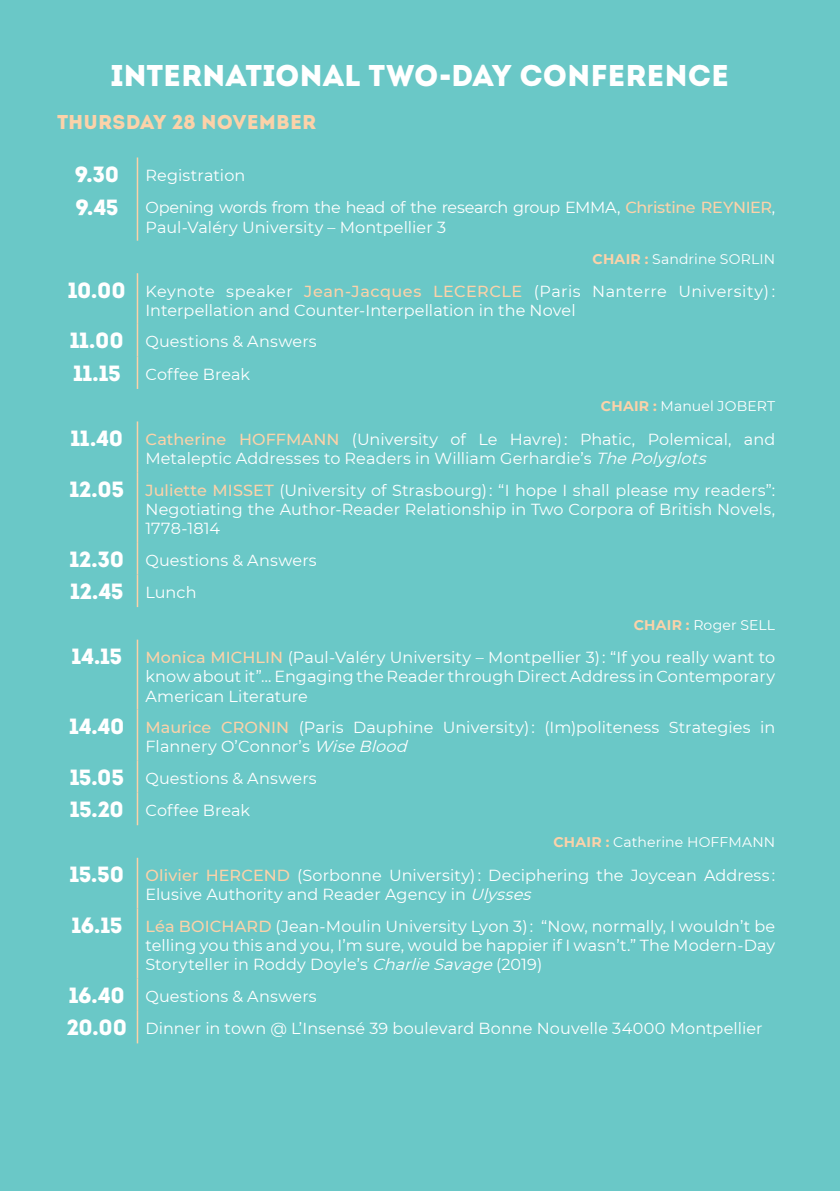
<style>
.page{position:relative;width:840px;height:1191px;background:#fff}
.page>*{position:absolute;margin:0;border:0;box-sizing:border-box;transform-origin:0 0}
.t1{font:30px "Intro";letter-spacing:-.005em;color:#fff}
.t2{font:22px "Intro";color:#fff}
.t3{font:20px "Intro";letter-spacing:.005em;color:#fcd2a9}
.t4{font:16px/19.2px "Montserrat";letter-spacing:.005em;color:#fff}
.t5{font:16px/32.4px "Montserrat";letter-spacing:-.02em;color:#fff}
.t6{font:14px "Montserrat";letter-spacing:.015em;color:#fff}
.s1{font-family:"Montserrat";font-weight:900}
.s2{font-family:"Intro";font-size:22px}
.s3{font-weight:500;color:#fcd2a9}
.s4{font-weight:700;color:#fcd2a9}
.s5{font-style:italic}
.s6{font-family:"Montserrat";font-size:16px}
</style>
<div class="page">
<div style="left:0;top:0;width:839px;height:1191px;background:#6ac8c7"></div>
<hr style="left:137px;top:157px;width:1px;height:33px;background:#fcd2a9">
<hr style="left:137px;top:190px;width:1px;height:51px;background:#fcd2a9">
<hr style="left:137px;top:273px;width:1px;height:51px;background:#fcd2a9">
<hr style="left:137px;top:324px;width:1px;height:32px;background:#fcd2a9">
<hr style="left:137px;top:356px;width:1px;height:33px;background:#fcd2a9">
<hr style="left:137px;top:421px;width:1px;height:51px;background:#fcd2a9">
<hr style="left:137px;top:472px;width:1px;height:70px;background:#fcd2a9">
<hr style="left:137px;top:542px;width:1px;height:32px;background:#fcd2a9">
<hr style="left:137px;top:574px;width:1px;height:33px;background:#fcd2a9">
<hr style="left:137px;top:639px;width:1px;height:70px;background:#fcd2a9">
<hr style="left:137px;top:709px;width:1px;height:51px;background:#fcd2a9">
<hr style="left:137px;top:760px;width:1px;height:32px;background:#fcd2a9">
<hr style="left:137px;top:792px;width:1px;height:33px;background:#fcd2a9">
<hr style="left:137px;top:857px;width:1px;height:51px;background:#fcd2a9">
<hr style="left:137px;top:908px;width:1px;height:70px;background:#fcd2a9">
<hr style="left:137px;top:978px;width:1px;height:33px;background:#fcd2a9">
<hr style="left:137px;top:1011px;width:1px;height:32px;background:#fcd2a9">
<h1 class="t1" style="left:111px;top:57px;width:619px">INTERNATIONAL TWO<span class="s1">-</span>DAY CONFERENCE</h1>
<p class="t3" style="left:57px;top:110px;width:260px">THURSDAY 28 NOVEMBER</p>
<p class="t5" style="left:75px;top:158px;width:701px"><span class="s2">9.30</span> Registration<br><span class="s2">9.45</span> Opening words from the head of the research group EMMA, <span class="s3">Christine REYNIER</span>,</p>
<p class="t4" style="left:145px;top:217px;width:302px">Paul-Valéry University – Montpellier 3</p>
<p class="t6" style="left:592px;top:249px;width:184px"><span class="s4">CHAIR :</span> Sandrine SORLIN</p>
<p class="t4" style="left:145px;top:281px;width:631px;text-indent:-77px"><span class="s2">10.00</span> Keynote speaker <span class="s3">Jean-Jacques LECERCLE</span> (Paris Nanterre University) :<br>Interpellation and Counter-Interpellation in the Novel</p>
<p class="t4" style="left:70px;top:325px;width:248px;line-height:32.4px"><span class="s2">11.00</span> Questions &amp; Answers<br><span class="s2">11.15</span> Coffee Break</p>
<p class="t6" style="left:600px;top:396px;width:176px"><span class="s4">CHAIR :</span> Manuel JOBERT</p>
<p class="t4" style="left:145px;top:429px;width:631px;text-indent:-75px"><span class="s2">11.40</span> <span class="s3">Catherine HOFFMANN</span> (University of Le Havre) : Phatic, Polemical, and<br>Metaleptic Addresses to Readers in William Gerhardie’s <span class="s5">ThePolyglots</span></p>
<p class="t4" style="left:145px;top:480px;width:631px;text-align:justify;text-indent:-76px"><span class="s2">12.05</span> <span class="s3">Juliette MISSET</span> (University of Strasbourg) : “I hope I shall please my readers”:<br>Negotiating the Author-Reader Relationship in Two Corpora of British Novels, 1778-1814</p>
<p class="t4" style="left:70px;top:550px;width:248px"><span class="s2">12.30</span> Questions &amp; Answers</p>
<h2 class="t2" style="left:70px;top:578px;width:127px">12.45 <span class="s6">Lunch</span></h2>
<p class="t6" style="left:633px;top:615px;width:143px"><span class="s4">CHAIR :</span> Roger SELL</p>
<p class="t4" style="left:145px;top:647px;width:631px;text-align:justify;text-indent:-73px"><span class="s2">14.15</span> <span class="s3">Monica MICHLIN</span> (Paul-Valéry University – Montpellier 3) : “If you really want to know about it”… Engaging the Reader through Direct Address in Contemporary American Literature</p>
<p class="t4" style="left:145px;top:717px;width:631px;text-indent:-76px"><span class="s2">14.40</span> <span class="s3">Maurice CRONIN</span> (Paris Dauphine University) : (Im)politeness Strategies in<br>Flannery O’Connor’s <span class="s5">WiseBlood</span></p>
<p class="t4" style="left:70px;top:761px;width:248px;line-height:32.4px"><span class="s2">15.05</span> Questions &amp; Answers<br><span class="s2">15.20</span> Coffee Break</p>
<p class="t6" style="left:553px;top:832px;width:223px"><span class="s4">CHAIR :</span> Catherine HOFFMANN</p>
<p class="t4" style="left:145px;top:865px;width:631px;text-indent:-75px"><span class="s2">15.50</span> <span class="s3">Olivier HERCEND</span> (Sorbonne University) : Deciphering the Joycean Address :<br>Elusive Authority and Reader Agency in <span class="s5">Ulysses</span></p>
<p class="t4" style="left:145px;top:916px;width:631px;text-align:justify;text-indent:-74px"><span class="s2">16.15</span> <span class="s3">Léa BOICHARD</span> (Jean-Moulin University Lyon 3) : “Now, normally, I wouldn’t be telling you this and you, I’m sure, would be happier if I wasn’t.” The Modern-Day Storyteller in Roddy Doyle’s <span class="s5">CharlieSavage</span>(2019)</p>
<p class="t4" style="left:67px;top:979px;width:697px;line-height:32.4px"><span class="s2">16.40</span> Questions &amp; Answers<br><span class="s2">20.00</span> Dinner in town @ L’Insensé 39 boulevard Bonne Nouvelle 34000 Montpellier</p>
</div>
